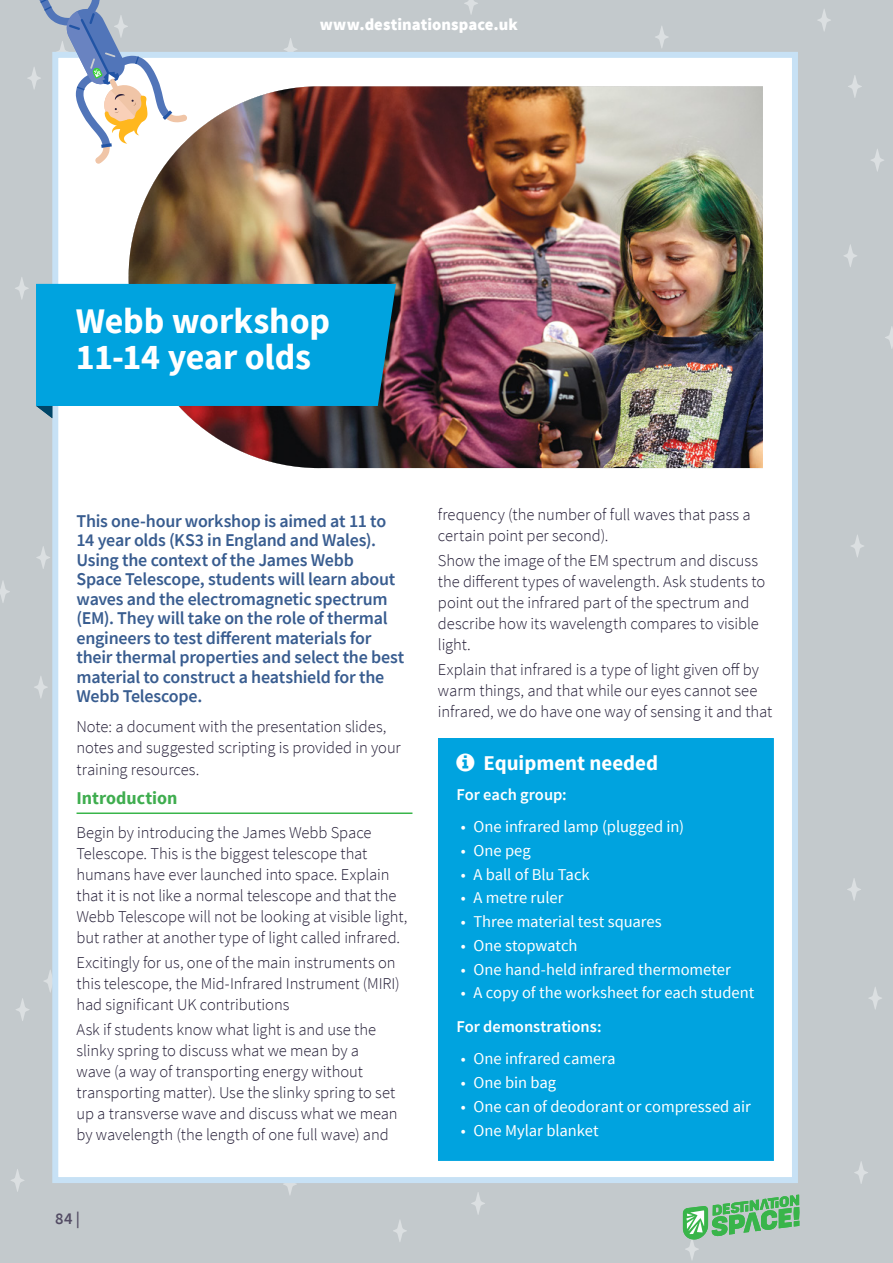
<style>
.page{position:relative;width:893px;height:1263px;background:#c3c9cc}
.page>*{position:absolute;margin:0;border:0;box-sizing:border-box;transform-origin:0 0}
.t1{font:700 36px/36px "Source Sans Pro";letter-spacing:-.005em;color:#fff}
.t2{font:700 21px "Source Sans Pro";color:#fff}
.t3{font:600 18px/19.5px "Source Sans Pro";letter-spacing:-.015em;color:#395d90}
.t4{font:700 18px "Source Sans Pro";color:#3fad4f}
.t5{font:300 16.5px/21px "Source Sans Pro";letter-spacing:-.005em;color:#221c35}
.t6{font:16.5px "Source Sans Pro";color:#fff}
.t7{font:600 16.5px "Source Sans Pro";color:#fff}
.t8{font:900 16.5px "Source Sans Pro";letter-spacing:.005em;color:#fff}
.t9{font:600 16.5px "Source Sans Pro";color:#534c64}
</style>
<div class="page">
<svg style="left:36px;top:546px;width:13px;height:23px"></svg>
<svg style="left:655px;top:26px;width:13px;height:22px"></svg>
<svg style="left:287px;top:1186px;width:6px;height:9px"></svg>
<svg style="left:393px;top:1220px;width:14px;height:22px"></svg>
<svg style="left:471px;top:1192px;width:14px;height:23px"></svg>
<svg style="left:34px;top:676px;width:14px;height:22px"></svg>
<svg style="left:11px;top:1169px;width:13px;height:23px"></svg>
<svg style="left:869px;top:987px;width:13px;height:22px"></svg>
<svg style="left:0;top:581px;width:10px;height:22px"></svg>
<svg style="left:464px;top:0;width:14px;height:14px"></svg>
<svg style="left:847px;top:878px;width:14px;height:23px"></svg>
<svg style="left:844px;top:244px;width:13px;height:23px"></svg>
<svg style="left:871px;top:149px;width:13px;height:23px"></svg>
<svg style="left:885px;top:326px;width:8px;height:23px"></svg>
<svg style="left:15px;top:277px;width:14px;height:22px"></svg>
<svg style="left:854px;top:1161px;width:14px;height:23px"></svg>
<svg style="left:16px;top:998px;width:13px;height:23px"></svg>
<svg style="left:44px;top:975px;width:5px;height:12px"></svg>
<svg style="left:851px;top:535px;width:13px;height:22px"></svg>
<svg style="left:817px;top:9px;width:14px;height:22px"></svg>
<svg style="left:848px;top:75px;width:14px;height:23px"></svg>
<svg style="left:285px;top:38px;width:11px;height:11px"></svg>
<div style="left:49px;top:49px;width:749px;height:1137px;background:#fff"></div>
<svg style="left:683px;top:1194px;width:116px;height:66px"></svg>
<img style="left:129px;top:86px;width:634px;height:382px">
<svg style="left:36px;top:281px;width:363px;height:6px;background:#4690a7"></svg>
<svg style="left:36px;top:287px;width:373px;height:131px;background:#1499cd"></svg>
<hr style="left:77px;top:812px;width:335px;height:2px;background:#39b54a">
<div style="left:439px;top:739px;width:334px;height:421px;background:#00a3df"></div>
<div style="left:438px;top:738px;width:336px;height:423px;border:2px solid #00a3df"></div>
<svg style="left:27px;top:0;width:160px;height:164px"></svg>
<p class="t8" style="left:320px;top:14px;width:199px">www.destinationspace.uk</p>
<h1 class="t1" style="left:76px;top:304px;width:256px">Webb workshop<br>11-14 year olds</h1>
<h1 class="t1" style="left:50px;top:309px;width:272px">The;ougtouu Red<br>Planet</h1>
<p class="t3" style="left:77px;top:511px;width:329px">This one-hour workshop is aimed at 11 to 14 year olds (KS3 in England and Wales).<br>Using the context of the James Webb<br>Space Telescope, students will learn about waves and the electromagnetic spectrum (EM). They will take on the role of thermal engineers to test different materials for their thermal properties and select the best material to construct a heatshield for the Webb Telescope.</p>
<p class="t5" style="left:77px;top:717px;width:326px">Note: a document with the presentation slides, notes and suggested scripting is provided in your training resources.</p>
<p class="t4" style="left:77px;top:786px;width:102px">Introduction</p>
<p class="t5" style="left:77px;top:822px;width:332px">Begin by introducing the James Webb Space Telescope. This is the biggest telescope that humans have ever launched into space. Explain that it is not like a normal telescope and that the Webb Telescope will not be looking at visible light, but rather at another type of light called infrared.</p>
<p class="t5" style="left:77px;top:952px;width:325px">Excitingly for us, one of the main instruments on this telescope, the Mid-Infrared Instrument (MIRI) had significant UK contributions</p>
<p class="t5" style="left:77px;top:1019px;width:323px">Ask if students know what light is and use the slinky spring to discuss what we mean by a<br>wave (a way of transporting energy without transporting matter). Use the slinky spring to set up a transverse wave and discuss what we mean by wavelength (the length of one full wave) and</p>
<p class="t9" style="left:55px;top:1208px;width:26px">84 |</p>
<p class="t5" style="left:438px;top:504px;width:314px">frequency (the number of full waves that pass a certain point per second).</p>
<p class="t5" style="left:438px;top:550px;width:329px">Show the image of the EM spectrum and discuss the different types of wavelength. Ask students to point out the infrared part of the spectrum and describe how its wavelength compares to visible light.</p>
<p class="t5" style="left:438px;top:659px;width:336px">Explain that infrared is a type of light given off by warm things, and that while our eyes cannot see infrared, we do have one way of sensing it and that</p>
<p class="t2" style="left:483px;top:750px;width:176px">Equipment needed</p>
<p class="t7" style="left:456px;top:783px;width:112px">For each group:</p>
<p class="t6" style="left:461px;top:816px;width:225px">• One infrared lamp (plugged in)</p>
<p class="t6" style="left:461px;top:840px;width:72px">• One peg</p>
<p class="t6" style="left:461px;top:864px;width:130px">• A ball of Blu Tack</p>
<p class="t6" style="left:461px;top:888px;width:104px">• A metre ruler</p>
<p class="t6" style="left:461px;top:911px;width:203px">• Three material test squares</p>
<p class="t6" style="left:461px;top:935px;width:118px">• One stopwatch</p>
<p class="t6" style="left:461px;top:959px;width:272px">• One hand-held infrared thermometer</p>
<p class="t6" style="left:461px;top:983px;width:295px">• A copy of the worksheet for each student</p>
<p class="t7" style="left:456px;top:1016px;width:147px">For demonstrations:</p>
<p class="t6" style="left:461px;top:1049px;width:156px">• One infrared camera</p>
<p class="t6" style="left:461px;top:1072px;width:97px">• One bin bag</p>
<p class="t6" style="left:461px;top:1096px;width:292px">• One can of deodorant or compressed air</p>
<p class="t6" style="left:461px;top:1120px;width:139px">• One Mylar blanket</p>
</div>
